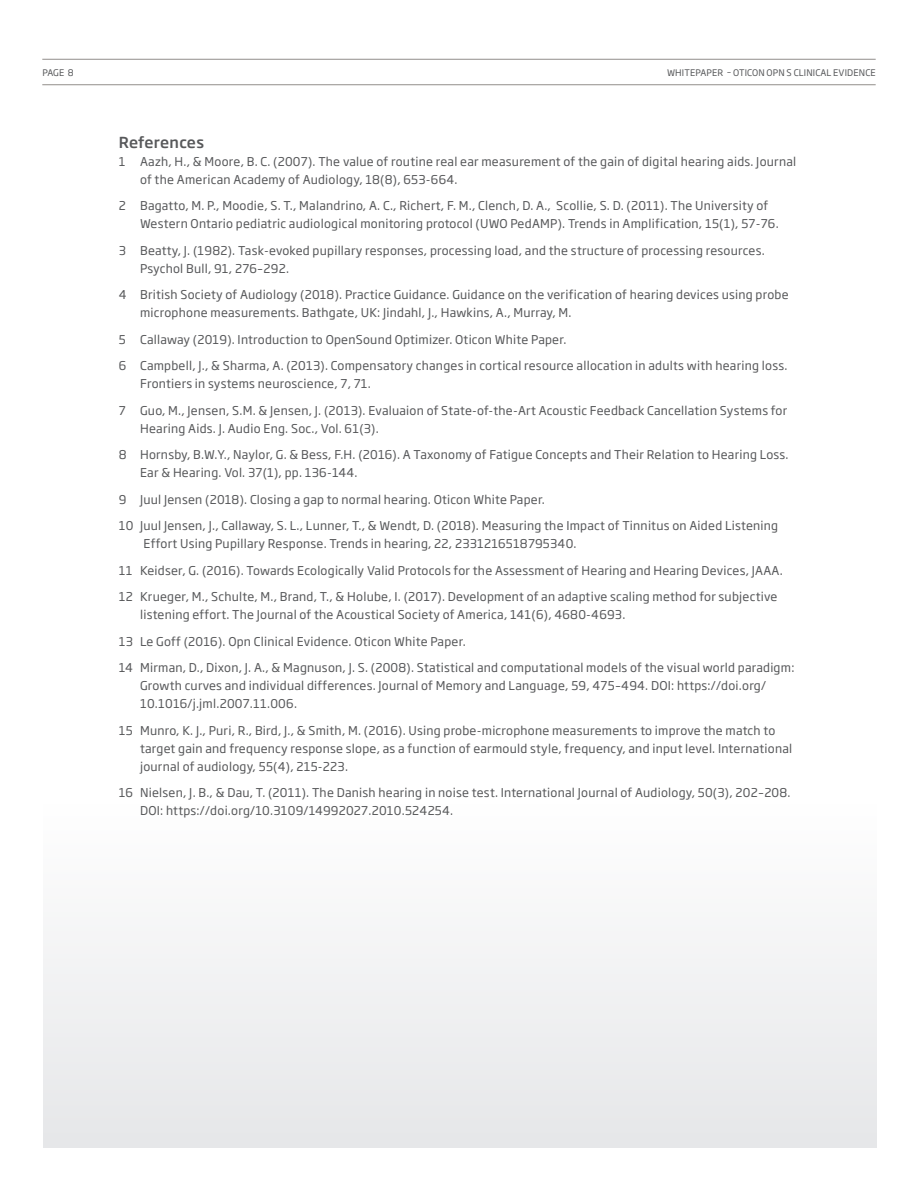
<style>
.page{position:relative;width:918px;height:1188px;background:#fff}
.page>*{position:absolute;margin:0;border:0;box-sizing:border-box;transform-origin:0 0}
.t1{font:500 15px "Soho Gothic Pro";letter-spacing:.005em;color:#57585a}
.t2{font:12px/18px "Soho Gothic Pro";letter-spacing:.02em;color:#57585a}
.t3{font:9px "Soho Gothic Pro";letter-spacing:.015em;color:#57585a}
</style>
<div class="page">
<div style="left:43px;top:804px;width:834px;height:344px;background:#f2f2f3"></div>
<hr style="left:42px;top:84px;width:834px;height:1px;background:#928e8b">
<hr style="left:42px;top:59px;width:834px;height:1px;background:#928e8b">
<p class="t3" style="left:42px;top:66px;width:33px">PAGE 8</p>
<p class="t3" style="left:667px;top:66px;width:210px">WHITEPAPER – OTICON OPN S CLINICAL EVIDENCE</p>
<p class="t1" style="left:119px;top:131px;width:87px">References</p>
<p class="t2" style="left:140px;top:152px;width:658px;text-indent:-21px">1 Aazh, H., &amp; Moore, B. C. (2007). The value of routine real ear measurement of the gain of digital hearing aids. Journal of the American Academy of Audiology, 18(8), 653-664.</p>
<p class="t2" style="left:140px;top:196px;width:640px;text-indent:-21px">2 Bagatto, M. P., Moodie, S. T., Malandrino, A. C., Richert, F. M., Clench, D. A., Scollie, S. D. (2011). The University of<br>Western Ontario pediatric audiological monitoring protocol (UWO PedAMP). Trends in Amplification, 15(1), 57-76.</p>
<p class="t2" style="left:140px;top:241px;width:626px;text-indent:-21px">3 Beatty, J. (1982). Task-evoked pupillary responses, processing load, and the structure of processing resources.<br>Psychol Bull, 91, 276–292.</p>
<p class="t2" style="left:140px;top:285px;width:650px;text-indent:-21px">4 British Society of Audiology (2018). Practice Guidance. Guidance on the verification of hearing devices using probe microphone measurements. Bathgate, UK: Jindahl, J., Hawkins, A., Murray, M.</p>
<p class="t2" style="left:119px;top:330px;width:449px">5 Callaway (2019). Introduction to OpenSound Optimizer. Oticon White Paper.</p>
<p class="t2" style="left:140px;top:356px;width:649px;text-indent:-21px">6 Campbell, J., &amp; Sharma, A. (2013). Compensatory changes in cortical resource allocation in adults with hearing loss.<br>Frontiers in systems neuroscience, 7, 71.</p>
<p class="t2" style="left:140px;top:401px;width:649px;text-indent:-21px">7 Guo, M., Jensen, S.M. &amp; Jensen, J. (2013). Evaluaion of State-of-the-Art Acoustic Feedback Cancellation Systems for<br>Hearing Aids. J. Audio Eng. Soc., Vol. 61(3).</p>
<p class="t2" style="left:140px;top:445px;width:650px;text-indent:-21px">8 Hornsby, B.W.Y., Naylor, G. &amp; Bess, F.H. (2016). A Taxonomy of Fatigue Concepts and Their Relation to Hearing Loss.<br>Ear &amp; Hearing. Vol. 37(1), pp. 136-144.</p>
<p class="t2" style="left:119px;top:490px;width:428px">9 Juul Jensen (2018). Closing a gap to normal hearing. Oticon White Paper.</p>
<p class="t2" style="left:143px;top:516px;width:636px;text-indent:-25px">10 Juul Jensen, J., Callaway, S. L., Lunner, T., &amp; Wendt, D. (2018). Measuring the Impact of Tinnitus on Aided Listening<br>Effort Using Pupillary Response. Trends in hearing, 22, 2331216518795340.</p>
<p class="t2" style="left:119px;top:561px;width:666px">11 Keidser, G. (2016). Towards Ecologically Valid Protocols for the Assessment of Hearing and Hearing Devices, JAAA.</p>
<p class="t2" style="left:140px;top:587px;width:639px;text-indent:-21px">12 Krueger, M., Schulte, M., Brand, T., &amp; Holube, I. (2017). Development of an adaptive scaling method for subjective listening effort. The Journal of the Acoustical Society of America, 141(6), 4680-4693.</p>
<p class="t2" style="left:119px;top:632px;width:348px">13 Le Goff (2016). Opn Clinical Evidence. Oticon White Paper.</p>
<p class="t2" style="left:140px;top:658px;width:656px;text-indent:-21px">14 Mirman, D., Dixon, J. A., &amp; Magnuson, J. S. (2008). Statistical and computational models of the visual world paradigm:<br>Growth curves and individual differences. Journal of Memory and Language, 59, 475–494. DOI: https://doi.org/<br>10.1016/j.jml.2007.11.006.</p>
<p class="t2" style="left:140px;top:721px;width:654px;text-indent:-21px">15 Munro, K. J., Puri, R., Bird, J., &amp; Smith, M. (2016). Using probe-microphone measurements to improve the match to target gain and frequency response slope, as a function of earmould style, frequency, and input level. International journal of audiology, 55(4), 215-223.</p>
<p class="t2" style="left:140px;top:783px;width:652px;text-indent:-21px">16 Nielsen, J. B., &amp; Dau, T. (2011). The Danish hearing in noise test. International Journal of Audiology, 50(3), 202–208.<br>DOI: https://doi.org/10.3109/14992027.2010.524254.</p>
</div>
